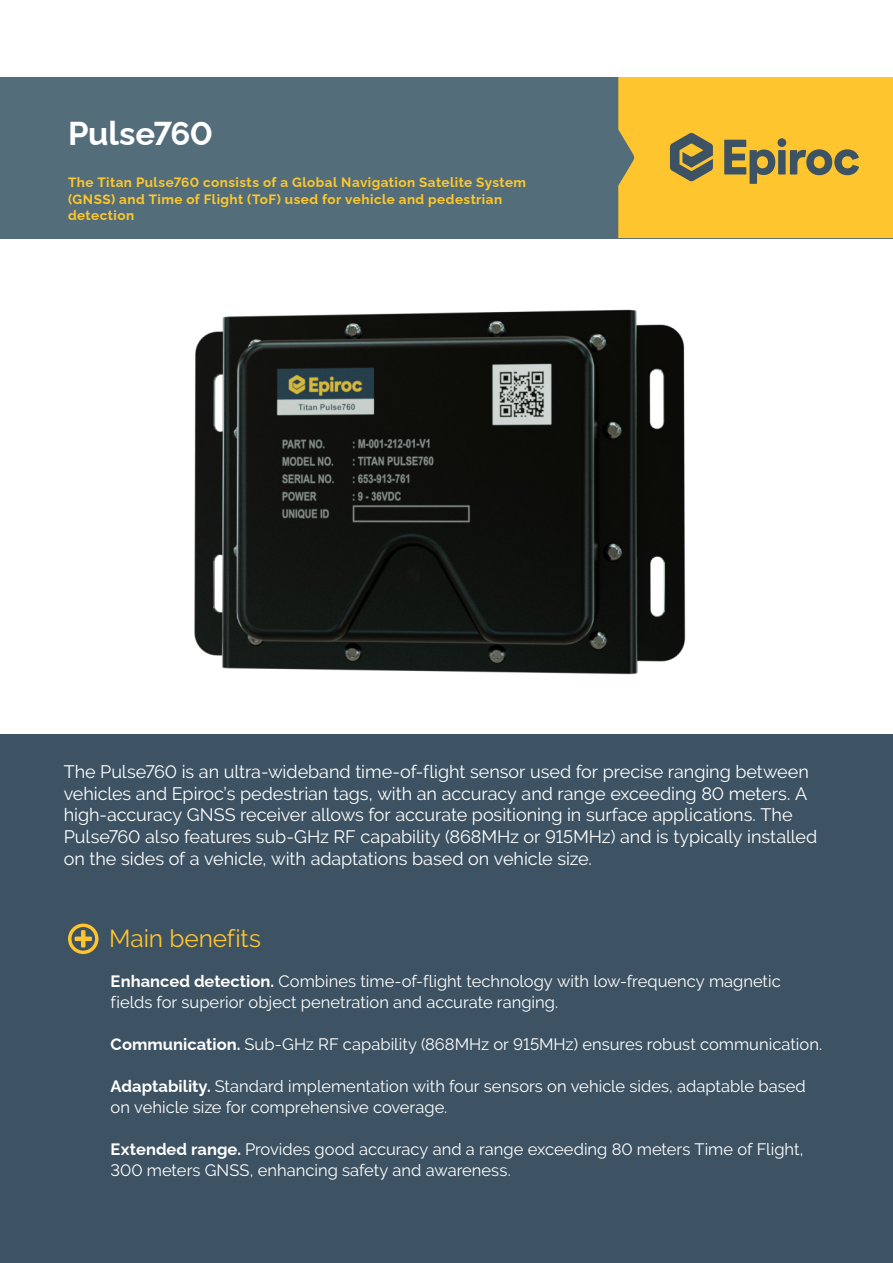
<style>
.page{position:relative;width:893px;height:1263px;background:#fff}
.page>*{position:absolute;margin:0;border:0;box-sizing:border-box;transform-origin:0 0}
.Title_box_front_page_-_headline{font:100 33px "Raleway";letter-spacing:-.01em;color:#fff}
.Headline_Main_benefits-Epiroc{font:24.45px "Raleway";letter-spacing:-.005em;color:#ffc52e}
.Title_box_front_page_-_headline-2{font:18px/21.6px "Raleway";letter-spacing:-.005em;color:#fff}
.Benefits_text-Epiroc{font:16.5px/21px "Raleway";color:#fff}
.Subheading_tech_spec_pages_and_table_top{font:100 13.5px "Raleway";letter-spacing:.035em;color:#fec82b}
.s1{font-weight:100}
</style>
<div class="page">
<img style="left:194px;top:309px;width:492px;height:366px">
<div style="left:0;top:77px;width:893px;height:161px;background:#536d7a"></div>
<div style="left:0;top:735px;width:893px;height:528px;background:#3d5262"></div>
<svg style="left:618px;top:77px;width:275px;height:161px;background:#e8b834"></svg>
<svg style="left:68px;top:923px;width:31px;height:31px"></svg>
<p class="Title_box_front_page_-_headline" style="left:68px;top:107px;width:147px">Pulse760</p>
<p class="Subheading_tech_spec_pages_and_table_top" style="left:68px;top:171px;width:460px">The Titan Pulse760 consists of a Global Navigation Satelite System</p>
<p class="Subheading_tech_spec_pages_and_table_top" style="left:68px;top:188px;width:436px">(GNSS) and Time of Flight (ToF) used for vehicle and pedestrian</p>
<p class="Subheading_tech_spec_pages_and_table_top" style="left:68px;top:204px;width:68px">detection</p>
<p class="Title_box_front_page_-_headline-2" style="left:64px;top:761px;width:755px">The Pulse760 is an ultra-wideband time-of-flight sensor used for precise ranging between vehicles and Epiroc’s pedestrian tags, with an accuracy and range exceeding 80 meters. A high-accuracy GNSS receiver allows for accurate positioning in surface applications. The Pulse760 also features sub-GHz RF capability (868MHz or 915MHz) and is typically installed on the sides of a vehicle, with adaptations based on vehicle size.</p>
<p class="Headline_Main_benefits-Epiroc" style="left:109px;top:924px;width:153px">Main benefits</p>
<p class="Benefits_text-Epiroc" style="left:111px;top:970px;width:672px"><span class="s1">Enhanced detection.</span> Combines time-of-flight technology with low-frequency magnetic fields for superior object penetration and accurate ranging.</p>
<p class="Benefits_text-Epiroc" style="left:111px;top:1033px;width:713px"><span class="s1">Communication.</span> Sub-GHz RF capability (868MHz or 915MHz) ensures robust communication.</p>
<p class="Benefits_text-Epiroc" style="left:111px;top:1075px;width:697px"><span class="s1">Adaptability.</span> Standard implementation with four sensors on vehicle sides, adaptable based on vehicle size for comprehensive coverage.</p>
<p class="Benefits_text-Epiroc" style="left:111px;top:1138px;width:694px"><span class="s1">Extended range.</span> Provides good accuracy and a range exceeding 80 meters Time of Flight,<br>300 meters GNSS, enhancing safety and awareness.</p>
</div>
